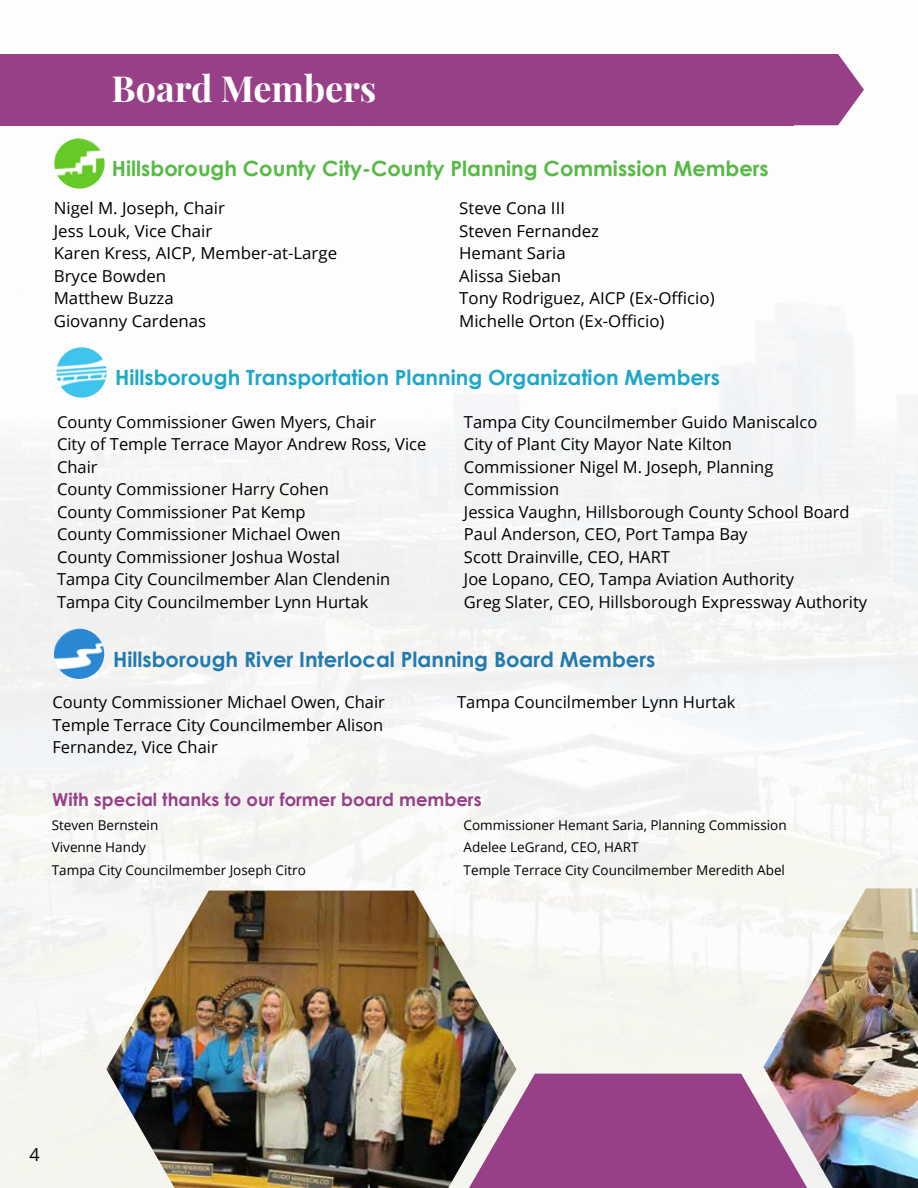
<style>
.page{position:relative;width:918px;height:1188px;background:#fff}
.page>*{position:absolute;margin:0;border:0;box-sizing:border-box;transform-origin:0 0}
.t1{font:700 36px "Playfair Display";color:#fff}
.t2{font:700 21px "Century Gothic";color:#58b947}
.t3{font:700 21px "Century Gothic";color:#1ea8c6}
.t4{font:700 21px "Century Gothic";color:#227aad}
.t5{font:700 18px "Century Gothic";color:#974087}
.t6{font:18px "Open Sans";color:#000}
.t7{font:16.5px/22.5px "Open Sans";color:#000}
.t8{font:13.5px/22.5px "Open Sans";color:#000}
</style>
<div class="page">
<img style="left:0;top:125px;width:918px;height:1063px">
<div style="left:516px;top:1074px;width:247px;height:114px;background:#974087"></div>
<img style="left:763px;top:888px;width:155px;height:300px">
<div style="left:0;top:54px;width:793px;height:71px;background:#974087"></div>
<svg style="left:793px;top:54px;width:71px;height:71px"></svg>
<img style="left:54px;top:138px;width:51px;height:51px;border-radius:25px">
<img style="left:56px;top:347px;width:51px;height:51px;border-radius:25px">
<img style="left:54px;top:629px;width:50px;height:50px;border-radius:25px">
<img style="left:106px;top:891px;width:410px;height:297px">
<h1 class="t1" style="left:112px;top:60px;width:267px">Board Members</h1>
<p class="t2" style="left:112px;top:153px;width:658px">Hillsborough County City-County Planning Commission Members</p>
<p class="t7" style="left:54px;top:197px;width:285px">Nigel M. Joseph, Chair<br>Jess Louk, Vice Chair<br>Karen Kress, AICP, Member-at-Large<br>Bryce Bowden<br>Matthew Buzza<br>Giovanny Cardenas</p>
<p class="t7" style="left:459px;top:197px;width:257px">Steve Cona III<br>Steven Fernandez<br>Hemant Saria<br>Alissa Sieban<br>Tony Rodriguez, AICP (Ex-Officio)<br>Michelle Orton (Ex-Officio)</p>
<p class="t3" style="left:115px;top:362px;width:606px">Hillsborough Transportation Planning Organization Members</p>
<p class="t7" style="left:57px;top:410px;width:371px">County Commissioner Gwen Myers, Chair<br>City of Temple Terrace Mayor Andrew Ross, Vice Chair<br>County Commissioner Harry Cohen<br>County Commissioner Pat Kemp<br>County Commissioner Michael Owen<br>County Commissioner Joshua Wostal<br>Tampa City Councilmember Alan Clendenin Tampa City Councilmember Lynn Hurtak</p>
<p class="t7" style="left:464px;top:410px;width:405px">Tampa City Councilmember Guido Maniscalco<br>City of Plant City Mayor Nate Kilton<br>Commissioner Nigel M. Joseph, Planning Commission<br>Jessica Vaughn, Hillsborough County School Board Paul Anderson, CEO, Port Tampa Bay<br>Scott Drainville, CEO, HART<br>Joe Lopano, CEO, Tampa Aviation Authority<br>Greg Slater, CEO, Hillsborough Expressway Authority</p>
<p class="t4" style="left:113px;top:643px;width:544px">Hillsborough River Interlocal Planning Board Members</p>
<p class="t7" style="left:52px;top:691px;width:334px;text-align:justify">County Commissioner Michael Owen, Chair Temple Terrace City Councilmember Alison Fernandez, Vice Chair</p>
<p class="t7" style="left:457px;top:691px;width:280px">Tampa Councilmember Lynn Hurtak</p>
<p class="t5" style="left:52px;top:786px;width:431px">With special thanks to our former board members</p>
<p class="t8" style="left:52px;top:813px;width:256px">Steven Bernstein<br>Vivenne Handy<br>Tampa City Councilmember Joseph Citro</p>
<p class="t8" style="left:464px;top:813px;width:325px">Commissioner Hemant Saria, Planning Commission<br>Adelee LeGrand, CEO, HART<br>Temple Terrace City Councilmember Meredith Abel</p>
<p class="t6" style="left:29px;top:1143px;width:12px">4</p>
</div>
